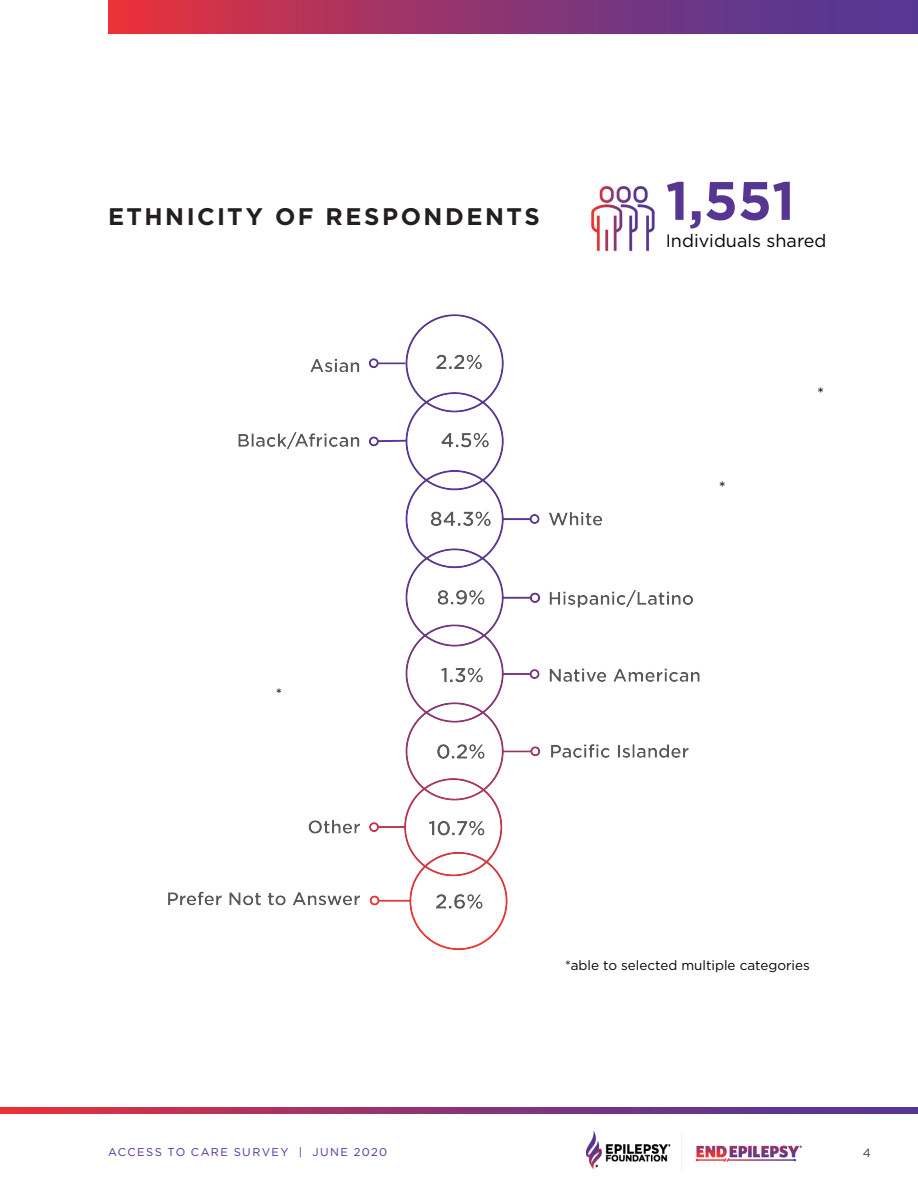
<style>
.page{position:relative;width:918px;height:1188px;background:#fff}
.page>*{position:absolute;margin:0;border:0;box-sizing:border-box;transform-origin:0 0}
.t1{font:700 54px "Gotham";color:#573692}
.t2{font:700 24px "Gotham";letter-spacing:.105em;color:#231f20}
.t3{font:18px "Gotham";color:#040503}
.t4{font:16.5px "Gotham";color:#040503}
.t5{font:15px "Gotham";color:#040503}
.t6{font:13.5px "Gotham";color:#040503}
.t7{font:12px "Gotham";color:#3e3e3f}
.t8{font:11.25px "Gotham";letter-spacing:.125em;color:#552b9d}
</style>
<div class="page">
<img style="left:586px;top:1132px;width:216px;height:38px">
<svg style="left:0;top:1107px;width:918px;height:7px;background:#90346f"></svg>
<svg style="left:108px;top:0;width:810px;height:34px;background:#91346f"></svg>
<img style="left:168px;top:314px;width:532px;height:636px">
<img style="left:591px;top:186px;width:64px;height:66px">
<p class="t2" style="left:108px;top:201px;width:433px">ETHNICITY OF RESPONDENTS</p>
<p class="t5" style="left:276px;top:684px;width:8px">*</p>
<p class="t1" style="left:666px;top:165px;width:131px">1,551</p>
<p class="t3" style="left:666px;top:229px;width:162px">Individuals shared</p>
<p class="t4" style="left:719px;top:476px;width:9px">*</p>
<p class="t4" style="left:817px;top:382px;width:9px">*</p>
<p class="t6" style="left:565px;top:956px;width:246px">*able to selected multiple categories</p>
<p class="t8" style="left:108px;top:1145px;width:281px">ACCESS TO CARE SURVEY | JUNE 2020</p>
<p class="t7" style="left:863px;top:1145px;width:10px">4</p>
</div>
